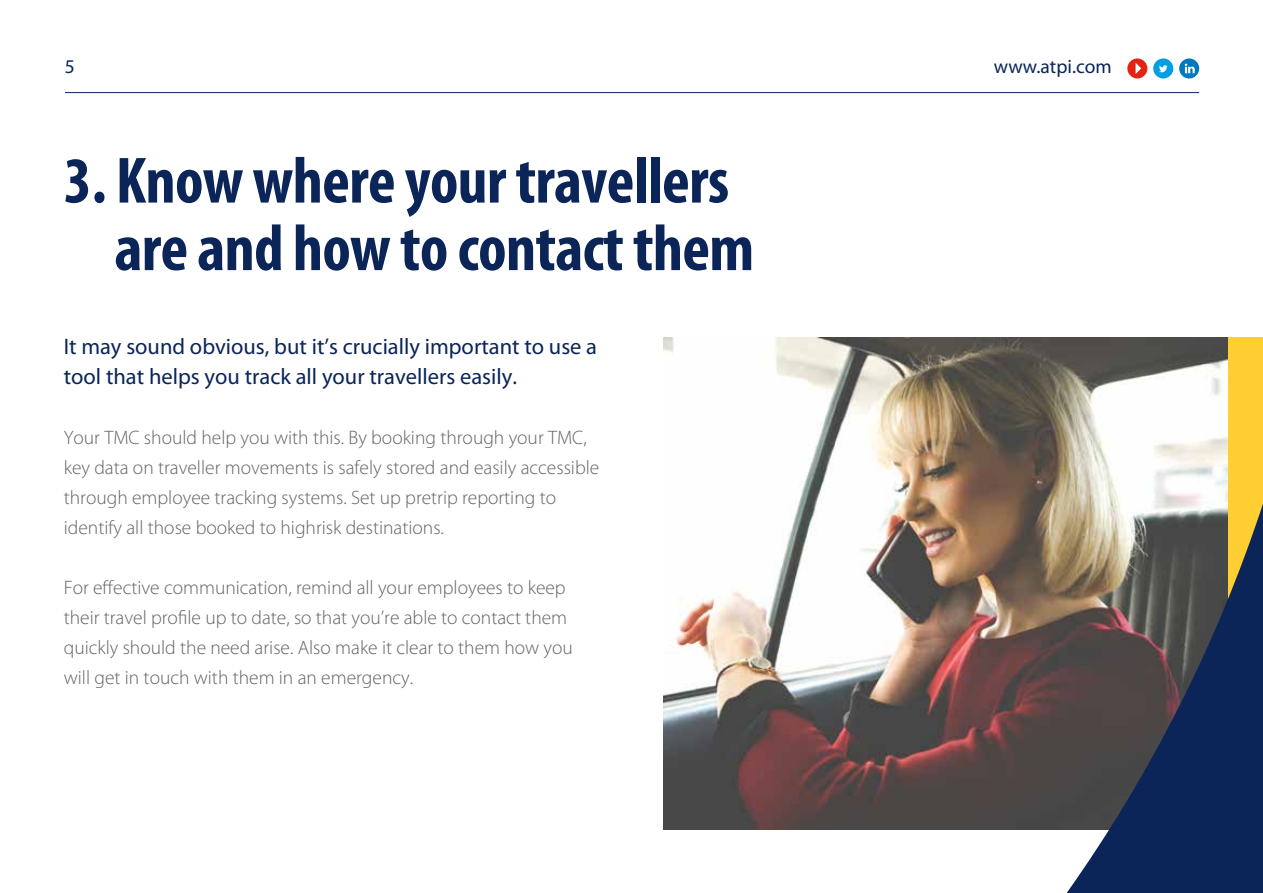
<style>
.page{position:relative;width:1263px;height:893px;background:#fff}
.page>*{position:absolute;margin:0;border:0;box-sizing:border-box;transform-origin:0 0}
.t1{font:700 condensed 66px/67.5px "Myriad Pro";letter-spacing:-.01em;color:#0b2559}
.t2{font:22.5px/30px "Myriad Pro";color:#0b2559}
.t3{font:300 19.5px/30px "Myriad Pro";color:#646363}
.t4{font:19.5px "Myriad Pro";color:#0b2559}
</style>
<div class="page">
<img style="left:663px;top:338px;width:565px;height:491px">
<div style="left:1228px;top:338px;width:35px;height:491px;background:#ffce32"></div>
<hr style="left:65px;top:92px;width:1134px;height:1px;background:#0b2559">
<svg style="left:1067px;top:504px;width:196px;height:389px;background:#444a5b"></svg>
<div style="left:1153px;top:58px;width:20px;height:21px;background:#009fe3;border-radius:50%"></div>
<svg style="left:1159px;top:65px;width:8px;height:7px"></svg>
<svg style="left:1179px;top:58px;width:20px;height:21px"></svg>
<svg style="left:1185px;top:64px;width:10px;height:9px"></svg>
<div style="left:1127px;top:58px;width:20px;height:21px;background:#e42313;border-radius:50%"></div>
<svg style="left:1135px;top:63px;width:6px;height:11px"></svg>
<p class="t4" style="left:65px;top:55px;width:12px">5</p>
<h1 class="t1" style="left:115px;top:145px;width:641px;text-indent:-51px">3. Know where your travellers are and how to contact them</h1>
<p class="t2" style="left:64px;top:331px;width:535px">It may sound obvious, but it’s crucially important to use a tool that helps you track all your travellers easily.</p>
<p class="t3" style="left:64px;top:422px;width:537px">Your TMC should help you with this. By booking through your TMC, key data on traveller movements is safely stored and easily accessible through employee tracking systems. Set up pretrip reporting to identify all those booked to highrisk destinations.</p>
<p class="t3" style="left:64px;top:572px;width:511px">For effective communication, remind all your employees to keep their travel profile up to date, so that you’re able to contact them quickly should the need arise. Also make it clear to them how you will get in touch with them in an emergency.</p>
<p class="t4" style="left:994px;top:55px;width:119px">www.atpi.com</p>
</div>
